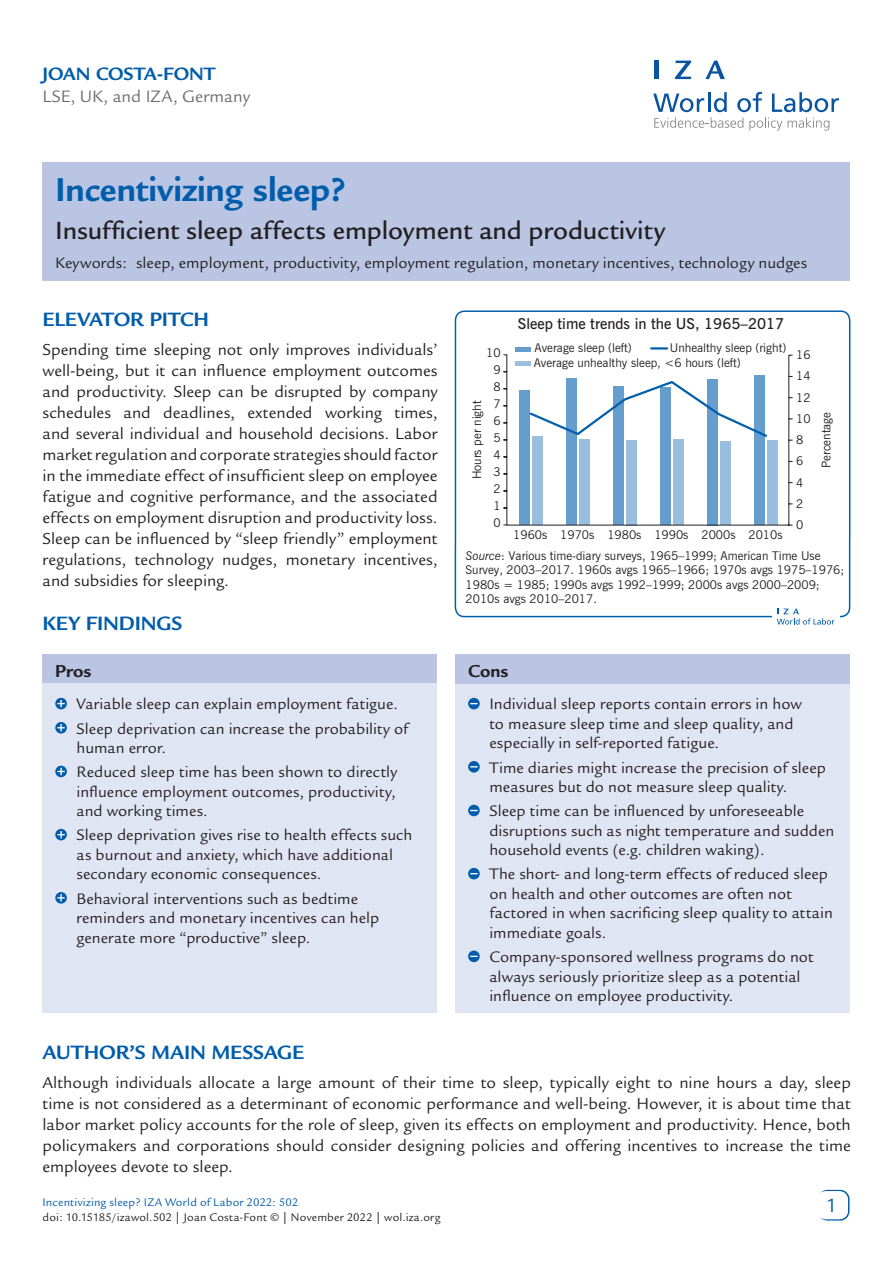
<style>
.page{position:relative;width:893px;height:1263px;background:#fff}
.page>*{position:absolute;margin:0;border:0;box-sizing:border-box;transform-origin:0 0}
.Cover__Title{font:700 36px "Legacy Sans";letter-spacing:-.005em;color:#015dab}
.Cover__Subtitle{font:500 27px "Legacy Sans";color:#231f20}
.Main__A_Level_Headin{font:700 21px "Legacy Sans";letter-spacing:-.01em;color:#015dab}
.t1{font:21px "Legacy Sans";color:#015dab}
.Cover__AuthorName{font:700 19.5px "Legacy Sans";letter-spacing:-.005em;color:#015dab}
.Cover__Pro_Con_Heade{font:700 18.75px "Legacy Sans";letter-spacing:-.005em;color:#231f20}
.Cover__Affiliation{font:18px "Legacy Sans";color:#6c6d70}
.Main__Bodytext{font:17.25px/21px "Legacy Sans";color:#231f20;text-align:justify}
.Cover__Pro_Con_Bulle{font:16.5px/19.5px "Legacy Sans";letter-spacing:.005em;color:#231f20}
.Keywords{font:16.5px "Legacy Sans";letter-spacing:.005em;color:#231f20}
.t2{font:600 15px "News Gothic BT";color:#231f20}
.t3{font:12px/14.4px "News Gothic BT";color:#231f20}
.t4{font:12px "Legacy Sans";letter-spacing:.015em;color:#231f20}
.t5{font:12px "Legacy Sans";letter-spacing:.015em;color:#015dab}
.s1{font-style:italic}
</style>
<div class="page">
<div style="left:43px;top:162px;width:807px;height:118px;background:#b9c5e3"></div>
<div style="left:818px;top:1190px;width:31px;height:30px;border:2px solid #015dab;border-radius:9px"></div>
<div style="left:817px;top:1191px;width:30px;height:28px;background:#fff;border-radius:9px"></div>
<svg style="left:653px;top:92px;width:186px;height:39px"></svg>
<hr style="left:654px;top:61px;width:4px;height:18px;background:#0854a0">
<svg style="left:675px;top:61px;width:16px;height:18px"></svg>
<svg style="left:705px;top:61px;width:20px;height:18px"></svg>
<div style="left:455px;top:654px;width:395px;height:359px;background:#e0e5f3"></div>
<div style="left:455px;top:654px;width:395px;height:29px;background:#b9c5e3"></div>
<svg style="left:468px;top:698px;width:12px;height:11px"></svg>
<svg style="left:468px;top:761px;width:12px;height:12px"></svg>
<svg style="left:468px;top:805px;width:12px;height:11px"></svg>
<svg style="left:468px;top:868px;width:12px;height:11px"></svg>
<svg style="left:468px;top:950px;width:12px;height:12px"></svg>
<div style="left:43px;top:654px;width:394px;height:359px;background:#e0e5f3"></div>
<div style="left:43px;top:654px;width:394px;height:28px;background:#b9c5e3"></div>
<svg style="left:55px;top:698px;width:12px;height:11px"></svg>
<svg style="left:57px;top:700px;width:8px;height:7px"></svg>
<svg style="left:55px;top:722px;width:12px;height:11px"></svg>
<svg style="left:57px;top:724px;width:8px;height:7px"></svg>
<svg style="left:55px;top:766px;width:12px;height:11px"></svg>
<svg style="left:57px;top:768px;width:8px;height:7px"></svg>
<svg style="left:55px;top:829px;width:12px;height:11px"></svg>
<svg style="left:57px;top:831px;width:8px;height:7px"></svg>
<svg style="left:55px;top:892px;width:12px;height:12px"></svg>
<svg style="left:57px;top:894px;width:8px;height:7px"></svg>
<svg style="left:455px;top:310px;width:395px;height:308px"></svg>
<hr style="left:515px;top:347px;width:16px;height:4px;background:#659ecc">
<hr style="left:651px;top:347px;width:16px;height:3px;background:#015fab">
<svg style="left:506px;top:354px;width:287px;height:172px"></svg>
<div style="left:772px;top:603px;width:67px;height:27px;background:#fff"></div>
<svg style="left:777px;top:609px;width:57px;height:16px"></svg>
<p class="Cover__AuthorName" style="left:43px;top:63px;width:174px">JOAN COSTA-FONT</p>
<p class="Cover__Affiliation" style="left:43px;top:86px;width:209px">LSE, UK, and IZA, Germany</p>
<p class="Cover__Title" style="left:55px;top:169px;width:292px">Incentivizing sleep?</p>
<p class="Cover__Subtitle" style="left:55px;top:216px;width:611px">Insufficient sleep affects employment and productivity</p>
<p class="Keywords" style="left:55px;top:253px;width:753px">Keywords: sleep, employment, productivity, employment regulation, monetary incentives, technology nudges</p>
<p class="Main__A_Level_Headin" style="left:43px;top:307px;width:168px">ELEVATOR PITCH</p>
<p class="Main__Bodytext" style="left:43px;top:339px;width:397px">Spending time sleeping not only improves individuals’ well-being, but it can influence employment outcomes and productivity. Sleep can be disrupted by company schedules and deadlines, extended working times, and several individual and household decisions. Labor market regulation and corporate strategies should factor in the immediate effect of insufficient sleep on employee fatigue and cognitive performance, and the associated effects on employment disruption and productivity loss.<br>Sleep can be influenced by “sleep friendly” employment regulations, technology nudges, monetary incentives, and subsidies for sleeping.</p>
<p class="Main__A_Level_Headin" style="left:43px;top:611px;width:141px">KEY FINDINGS</p>
<p class="Cover__Pro_Con_Heade" style="left:55px;top:660px;width:38px">Pros</p>
<p class="Cover__Pro_Con_Bulle" style="left:77px;top:695px;width:323px">Variable sleep can explain employment fatigue.</p>
<p class="Cover__Pro_Con_Bulle" style="left:77px;top:719px;width:333px">Sleep deprivation can increase the probability of human error.</p>
<p class="Cover__Pro_Con_Bulle" style="left:77px;top:762px;width:322px;text-align:justify">Reduced sleep time has been shown to directly influence employment outcomes, productivity, and working times.</p>
<p class="Cover__Pro_Con_Bulle" style="left:77px;top:826px;width:337px">Sleep deprivation gives rise to health effects such as burnout and anxiety, which have additional secondary economic consequences.</p>
<p class="Cover__Pro_Con_Bulle" style="left:77px;top:889px;width:304px">Behavioral interventions such as bedtime reminders and monetary incentives can help generate more “productive” sleep.</p>
<p class="t3" style="left:486px;top:345px;width:16px">10</p>
<p class="t3" style="left:493px;top:362px;width:9px">9</p>
<p class="t3" style="left:470px;top:479px;width:81px;rotate:-90deg">Hours per night</p>
<p class="t3" style="left:493px;top:379px;width:9px">8</p>
<p class="t3" style="left:493px;top:396px;width:9px">7</p>
<p class="t3" style="left:493px;top:414px;width:9px">6</p>
<p class="t3" style="left:493px;top:431px;width:9px">5</p>
<p class="t3" style="left:493px;top:448px;width:9px">4</p>
<p class="t3" style="left:493px;top:465px;width:9px">3</p>
<p class="t3" style="left:493px;top:482px;width:9px">2</p>
<p class="t3" style="left:493px;top:499px;width:9px">1</p>
<p class="t3" style="left:493px;top:516px;width:9px">0</p>
<p class="t2" style="left:518px;top:314px;width:268px">Sleep time trends in the US, 1965–2017</p>
<p class="t3" style="left:534px;top:341px;width:209px">Average sleep (left)<br>Average unhealthy sleep, &lt;6 hours (left)</p>
<p class="t3" style="left:670px;top:341px;width:118px">Unhealthy sleep (right)</p>
<p class="t3" style="left:513px;top:528px;width:271px">1960s 1970s 1980s 1990s 2000s 2010s</p>
<p class="t3" style="left:796px;top:347px;width:16px">16</p>
<p class="t3" style="left:796px;top:369px;width:16px">14</p>
<p class="t3" style="left:796px;top:390px;width:16px">12</p>
<p class="t3" style="left:796px;top:411px;width:16px">10</p>
<p class="t3" style="left:796px;top:433px;width:9px">8</p>
<p class="t3" style="left:796px;top:454px;width:9px">6</p>
<p class="t3" style="left:796px;top:475px;width:9px">4</p>
<p class="t3" style="left:796px;top:496px;width:9px">2</p>
<p class="t3" style="left:796px;top:518px;width:9px">0</p>
<p class="t3" style="left:819px;top:468px;width:58px;rotate:-90deg">Percentage</p>
<p class="t3" style="left:466px;top:548px;width:380px"><span class="s1">Source</span>: Various time-diary surveys, 1965–1999; American Time Use Survey, 2003–2017. 1960s avgs 1965–1966; 1970s avgs 1975–1976; 1980s = 1985; 1990s avgs 1992–1999; 2000s avgs 2000–2009; 2010s avgs 2010–2017.</p>
<p class="Cover__Pro_Con_Heade" style="left:468px;top:660px;width:42px">Cons</p>
<p class="Cover__Pro_Con_Bulle" style="left:489px;top:695px;width:314px">Individual sleep reports contain errors in how to measure sleep time and sleep quality, and especially in self-reported fatigue.</p>
<p class="Cover__Pro_Con_Bulle" style="left:489px;top:758px;width:338px">Time diaries might increase the precision of sleep measures but do not measure sleep quality.</p>
<p class="Cover__Pro_Con_Bulle" style="left:489px;top:801px;width:346px">Sleep time can be influenced by unforeseeable disruptions such as night temperature and sudden household events (e.g. children waking).</p>
<p class="Cover__Pro_Con_Bulle" style="left:489px;top:865px;width:345px">The short- and long-term effects of reduced sleep on health and other outcomes are often not factored in when sacrificing sleep quality to attain immediate goals.</p>
<p class="Cover__Pro_Con_Bulle" style="left:489px;top:947px;width:326px">Company-sponsored wellness programs do not always seriously prioritize sleep as a potential influence on employee productivity.</p>
<p class="Main__A_Level_Headin" style="left:43px;top:1040px;width:263px">AUTHOR’S MAIN MESSAGE</p>
<p class="Main__Bodytext" style="left:43px;top:1072px;width:810px">Although individuals allocate a large amount of their time to sleep, typically eight to nine hours a day, sleep time is not considered as a determinant of economic performance and well-being. However, it is about time that labor market policy accounts for the role of sleep, given its effects on employment and productivity. Hence, both policymakers and corporations should consider designing policies and offering incentives to increase the time employees devote to sleep.</p>
<p class="t5" style="left:43px;top:1195px;width:257px">Incentivizing sleep? IZA World of Labor 2022: 502</p>
<p class="t4" style="left:43px;top:1210px;width:399px">doi: 10.15185/izawol.502 | Joan Costa-Font © | November 2022 | wol.iza.org</p>
<p class="t1" style="left:828px;top:1193px;width:13px">1</p>
</div>
